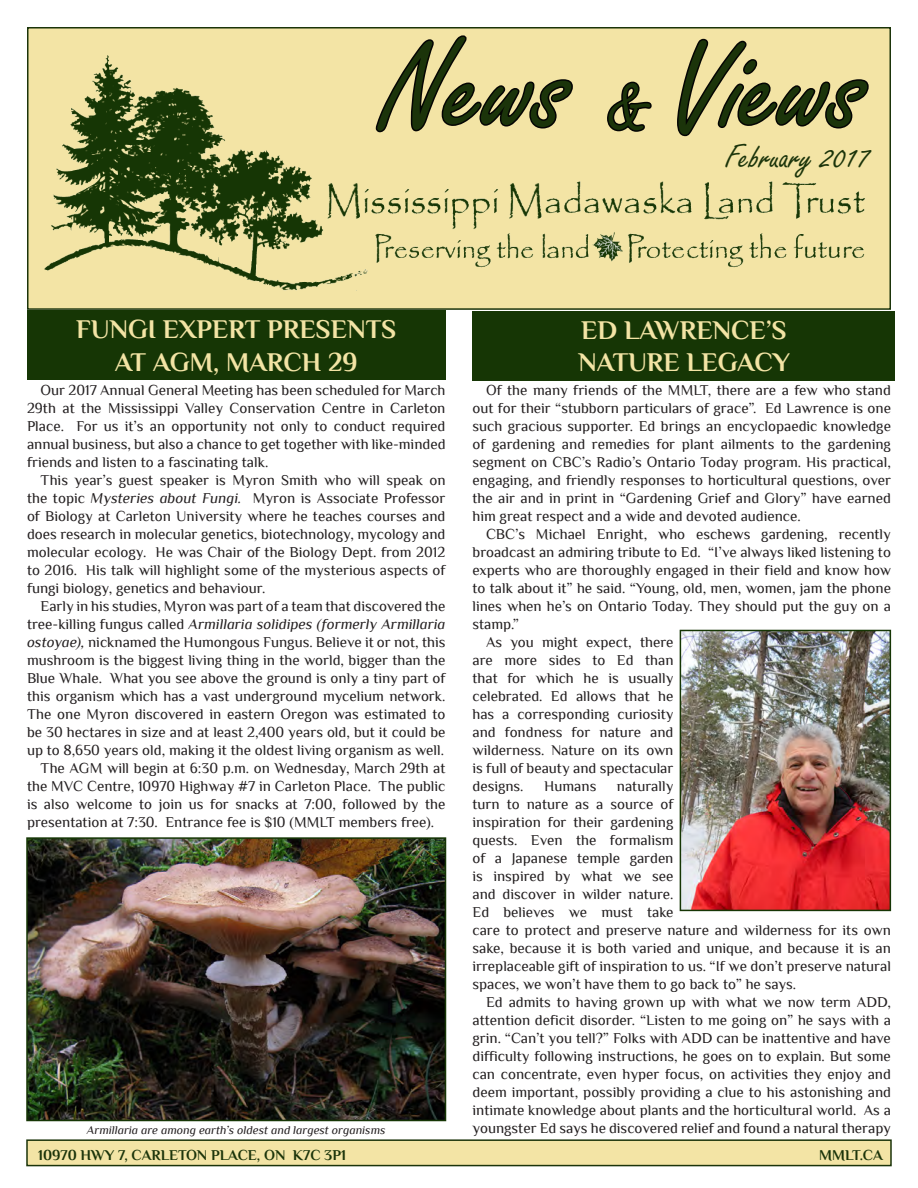
<style>
.page{position:relative;width:918px;height:1188px;background:#fff}
.page>*{position:absolute;margin:0;border:0;box-sizing:border-box;transform-origin:0 0}
.t1{font:135px "Freestyle Script";color:#1b340a}
.t2{font:36px "Freestyle Script";color:#1b340a}
.t3{font:700 27px "Philosopher";color:#f3e4a5}
.t4{font:15px/18px "Philosopher";color:#231f20;text-align:justify}
.t5{font:700 15px "Philosopher";color:#1b340a}
.t6{font:italic 12px "Philosopher";color:#231f20}
.s1{font-size:75px}
.s2{font-style:italic}
</style>
<div class="page">
<div style="left:27px;top:27px;width:864px;height:283px;background:#f3e4a5;border:2px solid #1b340a"></div>
<img style="left:45px;top:56px;width:820px;height:234px">
<svg style="left:374px;top:35px;width:201px;height:100px"></svg>
<svg style="left:605px;top:79px;width:48px;height:54px"></svg>
<svg style="left:676px;top:38px;width:193px;height:100px"></svg>
<div style="left:27px;top:1140px;width:864px;height:26px;background:#f3e4a5"></div>
<div style="left:26px;top:1139px;width:866px;height:27px;border:2px solid #1b340a"></div>
<div style="left:27px;top:310px;width:419px;height:70px;background:#163605"></div>
<div style="left:472px;top:311px;width:424px;height:69px;background:#163605"></div>
<img style="left:683px;top:633px;width:205px;height:275px">
<div style="left:680px;top:630px;width:211px;height:281px;border:2px solid #163605"></div>
<img style="left:29px;top:840px;width:414px;height:278px">
<div style="left:26px;top:837px;width:420px;height:284px;border:2px solid #163605"></div>
<p class="t1" style="left:381px;top:15px;width:487px">News <span class="s1">&amp;</span> Views</p>
<p class="t2" style="left:726px;top:137px;width:147px">February 2017</p>
<p class="t3" style="left:76px;top:315px;width:322px">FUNGI EXPERT PRESENTS</p>
<p class="t3" style="left:115px;top:347px;width:245px">AT AGM, MARCH 29</p>
<p class="t4" style="left:27px;top:381px;width:420px;text-indent:14px">Our 2017 Annual General Meeting has been scheduled for March 29th at the Mississippi Valley Conservation Centre in Carleton Place. For us it’s an opportunity not only to conduct required annual business, but also a chance to get together with like-minded friends and listen to a fascinating talk.</p>
<p class="t4" style="left:27px;top:471px;width:420px;text-indent:14px">This year’s guest speaker is Myron Smith who will speak on the topic <span class="s2">Mysteries about Fungi.</span> Myron is Associate Professor of Biology at Carleton University where he teaches courses and does research in molecular genetics, biotechnology, mycology and molecular ecology. He was Chair of the Biology Dept. from 2012 to 2016. His talk will highlight some of the mysterious aspects of fungi biology, genetics and behaviour.</p>
<p class="t4" style="left:27px;top:597px;width:420px;text-indent:14px">Early in his studies, Myron was part of a team that discovered the tree-killing fungus called <span class="s2">Armillaria solidipes (formerly Armillaria ostoyae),</span> nicknamed the Humongous Fungus. Believe it or not, this mushroom is the biggest living thing in the world, bigger than the Blue Whale. What you see above the ground is only a tiny part of this organism which has a vast underground mycelium network.<br>The one Myron discovered in eastern Oregon was estimated to be 30 hectares in size and at least 2,400 years old, but it could be up to 8,650 years old, making it the oldest living organism as well.</p>
<p class="t4" style="left:27px;top:759px;width:420px;text-indent:14px">The AGM will begin at 6:30 p.m. on Wednesday, March 29th at the MVC Centre, 10970 Highway #7 in Carleton Place. The public is also welcome to join us for snacks at 7:00, followed by the presentation at 7:30. Entrance fee is $10 (MMLT members free).</p>
<p class="t6" style="left:87px;top:1123px;width:300px">Armillaria are among earth’s oldest and largest organisms</p>
<p class="t3" style="left:581px;top:316px;width:207px">ED LAWRENCE’S</p>
<p class="t3" style="left:578px;top:348px;width:213px">NATURE LEGACY</p>
<p class="t4" style="left:472px;top:381px;width:420px;text-indent:14px">Of the many friends of the MMLT, there are a few who stand out for their “stubborn particulars of grace”. Ed Lawrence is one such gracious supporter. Ed brings an encyclopaedic knowledge of gardening and remedies for plant ailments to the gardening segment on CBC’s Radio’s Ontario Today program. His practical, engaging, and friendly responses to horticultural questions, over the air and in print in “Gardening Grief and Glory” have earned him great respect and a wide and devoted audience.</p>
<p class="t4" style="left:472px;top:525px;width:420px;text-indent:14px">CBC’s Michael Enright, who eschews gardening, recently broadcast an admiring tribute to Ed. “I’ve always liked listening to experts who are thoroughly engaged in their field and know how to talk about it” he said. “Young, old, men, women, jam the phone lines when he’s on Ontario Today. They should put the guy on a stamp.”</p>
<p class="t4" style="left:472px;top:633px;width:203px;text-indent:14px">As you might expect, there are more sides to Ed than that for which he is usually celebrated. Ed allows that he has a corresponding curiosity and fondness for nature and wilderness. Nature on its own is full of beauty and spectacular designs.</p>
<p class="t4" style="left:472px;top:777px;width:420px;text-align:left;text-indent:144px">naturally<br>turn to nature as a source of<br>inspiration for their gardening<br>quests. Even the formalism<br>of a Japanese temple garden<br>is inspired by what we see<br>and discover in wilder nature.<br>Ed believes we must take<br>care to protect and preserve nature and wilderness for its own sake, because it is both varied and unique, and because it is an irreplaceable gift of inspiration to us. “If we don’t preserve natural spaces, we won’t have them to go back to” he says.</p>
<p class="t4" style="left:472px;top:993px;width:420px;text-indent:14px">Ed admits to having grown up with what we now term ADD, attention deficit disorder. “Listen to me going on” he says with a grin. “Can’t you tell?” Folks with ADD can be inattentive and have difficulty following instructions, he goes on to explain. But some can concentrate, even hyper focus, on activities they enjoy and deem important, possibly providing a clue to his astonishing and intimate knowledge about plants and the horticultural world. As a youngster Ed says he discovered relief and found a natural therapy</p>
<p class="t4" style="left:544px;top:777px;width:54px">Humans</p>
<p class="t5" style="left:38px;top:1147px;width:309px">10970 HWY 7, CARLETON PLACE, ON K7C 3P1</p>
<p class="t5" style="left:819px;top:1147px;width:65px">MMLT.CA</p>
</div>
